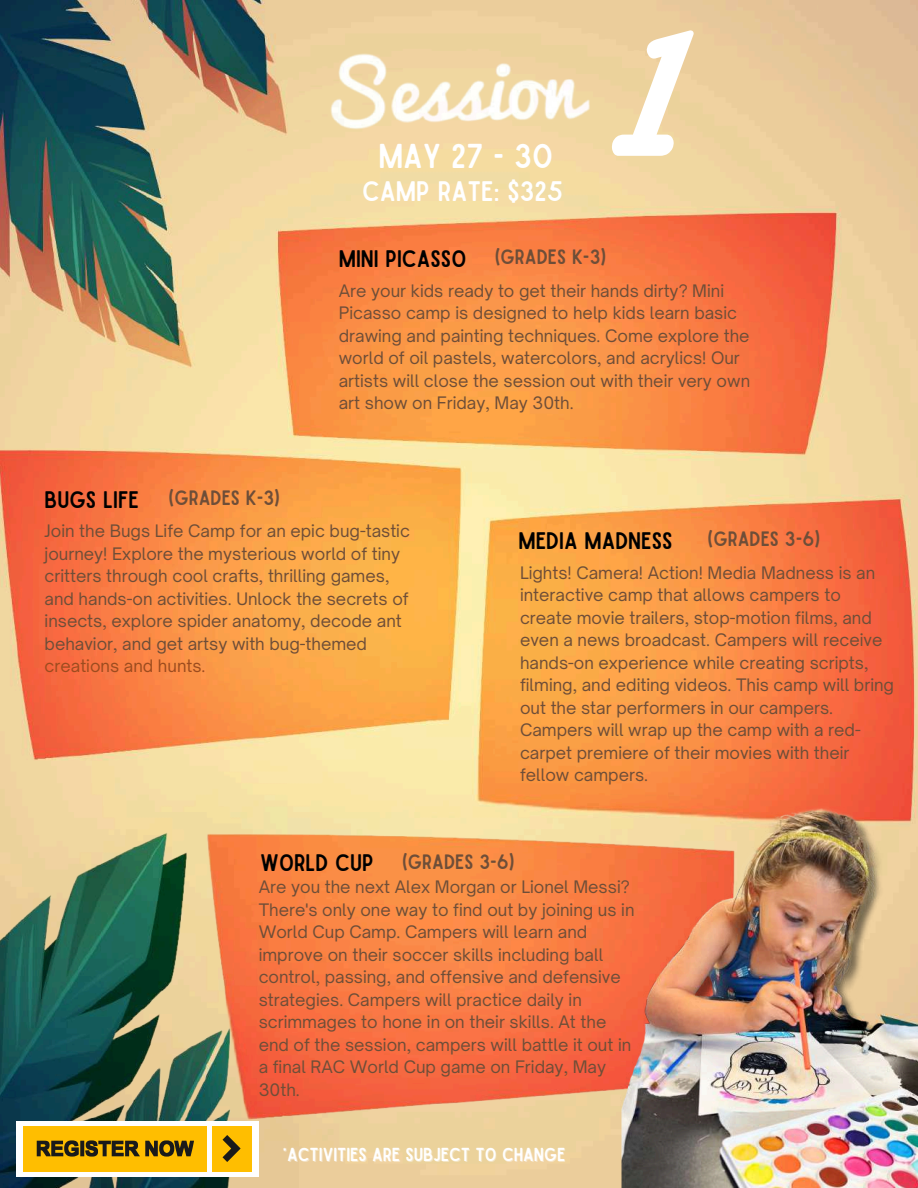
<style>
.page{position:relative;width:918px;height:1188px;background:#fff}
.page>*{position:absolute;margin:0;border:0;box-sizing:border-box;transform-origin:0 0}
.t1{font:144.45px "Bukhari Script";color:#fff}
.t2{font:33px "Sailors";color:#fff}
.t3{font:27px "Sailors";color:#fff}
.t4{font:22.95px "Sailors";color:#000}
.t5{font:19.95px "Sailors";color:#6e4e38}
.t6{font:18px "Sailors";color:#fff}
.t7{font:16.5px/22.5px "Open Sauce One";color:#6e4e38}
.t8{font:16.5px "Open Sauce One";color:#9c4c1f}
</style>
<div class="page">
<img style="left:0;top:0;width:918px;height:1188px">
<img style="left:328px;top:53px;width:262px;height:78px">
<img style="left:0;top:832px;width:232px;height:356px">
<img style="left:205px;top:832px;width:416px;height:289px">
<img style="left:621px;top:801px;width:297px;height:387px">
<div style="left:16px;top:1121px;width:242px;height:55px;background:#fff"></div>
<div style="left:23px;top:1126px;width:184px;height:45px;background:#ffbe00"></div>
<div style="left:212px;top:1126px;width:39px;height:45px;background:#ffbe00"></div>
<svg style="left:223px;top:1135px;width:18px;height:27px"></svg>
<svg style="left:37px;top:1140px;width:157px;height:17px"></svg>
<h2 class="t2" style="left:378px;top:144px;width:176px">MAY 27 - 30</h2>
<h3 class="t3" style="left:362px;top:181px;width:202px">CAMP RATE: $325</h3>
<h1 class="t1" style="left:621px;top:3px;width:65px">1</h1>
<p class="t5" style="left:495px;top:249px;width:113px">(GRADES K-3)</p>
<h3 class="t4" style="left:339px;top:250px;width:129px">MINI PICASSO</h3>
<p class="t7" style="left:339px;top:279px;width:413px">Are your kids ready to get their hands dirty? Mini Picasso camp is designed to help kids learn basic drawing and painting techniques. Come explore the world of oil pastels, watercolors, and acrylics! Our artists will close the session out with their very own art show on Friday, May 30th.</p>
<p class="t5" style="left:169px;top:490px;width:113px">(GRADES K-3)</p>
<h3 class="t4" style="left:45px;top:491px;width:96px">BUGS LIFE</h3>
<p class="t7" style="left:45px;top:520px;width:367px">Join the Bugs Life Camp for an epic bug-tastic journey! Explore the mysterious world of tiny critters through cool crafts, thrilling games, and hands-on activities. Unlock the secrets of insects, explore spider anatomy, decode ant behavior, and get artsy with bug-themed</p>
<p class="t8" style="left:45px;top:656px;width:162px">creations and hunts.</p>
<p class="t5" style="left:708px;top:532px;width:114px">(GRADES 3-6)</p>
<h3 class="t4" style="left:519px;top:532px;width:156px">MEDIA MADNESS</h3>
<p class="t7" style="left:520px;top:561px;width:376px">Lights! Camera! Action! Media Madness is an interactive camp that allows campers to create movie trailers, stop-motion films, and even a news broadcast. Campers will receive hands-on experience while creating scripts, filming, and editing videos. This camp will bring out the star performers in our campers.<br>Campers will wrap up the camp with a red&shy;carpet premiere of their movies with their fellow campers.</p>
<p class="t5" style="left:402px;top:854px;width:114px">(GRADES 3-6)</p>
<h3 class="t4" style="left:260px;top:855px;width:115px">WORLD CUP</h3>
<p class="t7" style="left:259px;top:876px;width:377px">Are you the next Alex Morgan or Lionel Messi?<br>There's only one way to find out by joining us in World Cup Camp. Campers will learn and improve on their soccer skills including ball control, passing, and offensive and defensive strategies. Campers will practice daily in scrimmages to hone in on their skills. At the end of the session, campers will battle it out in a final RAC World Cup game on Friday, May 30th.</p>
<p class="t6" style="left:282px;top:1148px;width:284px">*ACTIVITIES ARE SUBJECT TO CHANGE</p>
</div>
